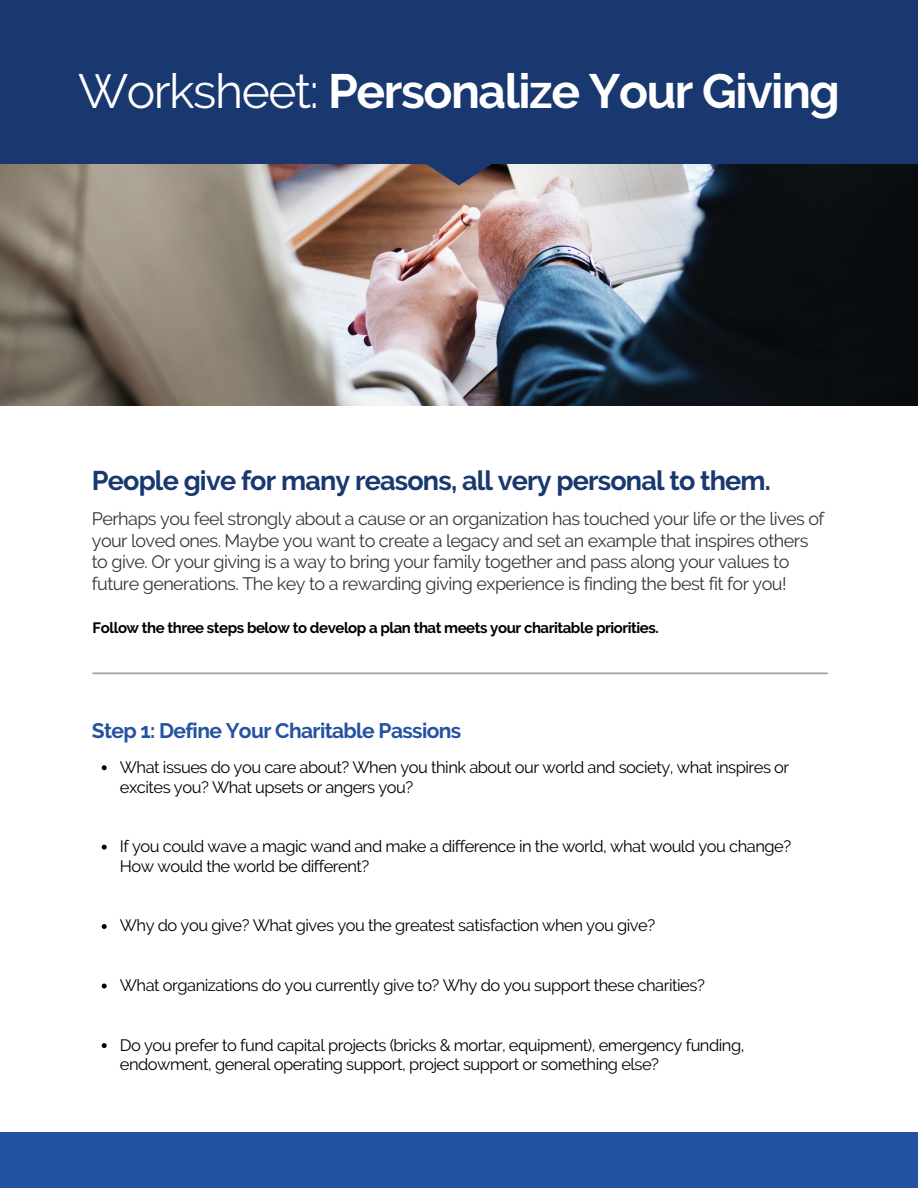
<style>
.page{position:relative;width:918px;height:1188px;background:#fff}
.page>*{position:absolute;margin:0;border:0;box-sizing:border-box;transform-origin:0 0}
.t1{font:700 48px "Raleway";letter-spacing:-.03em;color:#fff}
.t2{font:700 27px "Raleway";letter-spacing:-.03em;color:#19386f}
.t3{font:700 21px "Raleway";letter-spacing:-.03em;color:#2452a2}
.t4{font:18px/21.6px "Raleway";letter-spacing:-.03em;color:#343738}
.t5{font:16.5px/19.8px "Raleway";letter-spacing:-.03em;color:#000}
.t6{font:700 15px "Raleway";letter-spacing:-.03em;color:#000}
.s1{font-weight:400}
</style>
<div class="page">
<img style="left:0;top:164px;width:918px;height:241px">
<div style="left:0;top:0;width:918px;height:164px;background:#19386f"></div>
<svg style="left:415px;top:164px;width:87px;height:22px;background:#5c4d53"></svg>
<svg style="left:102px;top:765px;width:5px;height:5px"></svg>
<svg style="left:102px;top:845px;width:5px;height:5px"></svg>
<svg style="left:102px;top:924px;width:5px;height:5px"></svg>
<svg style="left:102px;top:984px;width:5px;height:5px"></svg>
<svg style="left:102px;top:1043px;width:5px;height:5px"></svg>
<svg style="left:93px;top:672px;width:735px;height:2px"></svg>
<div style="left:0;top:1132px;width:918px;height:56px;background:#2452a2"></div>
<p class="t1" style="left:78px;top:63px;width:764px"><span class="s1">Worksheet:</span> Personalize Your Giving</p>
<p class="t2" style="left:92px;top:464px;width:681px">People give for many reasons, all very personal to them.</p>
<p class="t4" style="left:92px;top:508px;width:734px">Perhaps you feel strongly about a cause or an organization has touched your life or the lives of your loved ones. Maybe you want to create a legacy and set an example that inspires others to give. Or your giving is a way to bring your family together and pass along your values to future generations. The key to a rewarding giving experience is finding the best fit for you!</p>
<p class="t6" style="left:93px;top:619px;width:568px">Follow the three steps below to develop a plan that meets your charitable priorities.</p>
<p class="t3" style="left:92px;top:719px;width:371px">Step 1: Define Your Charitable Passions</p>
<p class="t5" style="left:120px;top:757px;width:671px">What issues do you care about? When you think about our world and society, what inspires or excites you? What upsets or angers you?</p>
<p class="t5" style="left:120px;top:836px;width:673px">If you could wave a magic wand and make a difference in the world, what would you change?<br>How would the world be different?</p>
<p class="t5" style="left:120px;top:916px;width:537px">Why do you give? What gives you the greatest satisfaction when you give?</p>
<p class="t5" style="left:120px;top:975px;width:587px">What organizations do you currently give to? Why do you support these charities?</p>
<p class="t5" style="left:120px;top:1035px;width:626px">Do you prefer to fund capital projects (bricks &amp; mortar, equipment), emergency funding, endowment, general operating support, project support or something else?</p>
</div>
